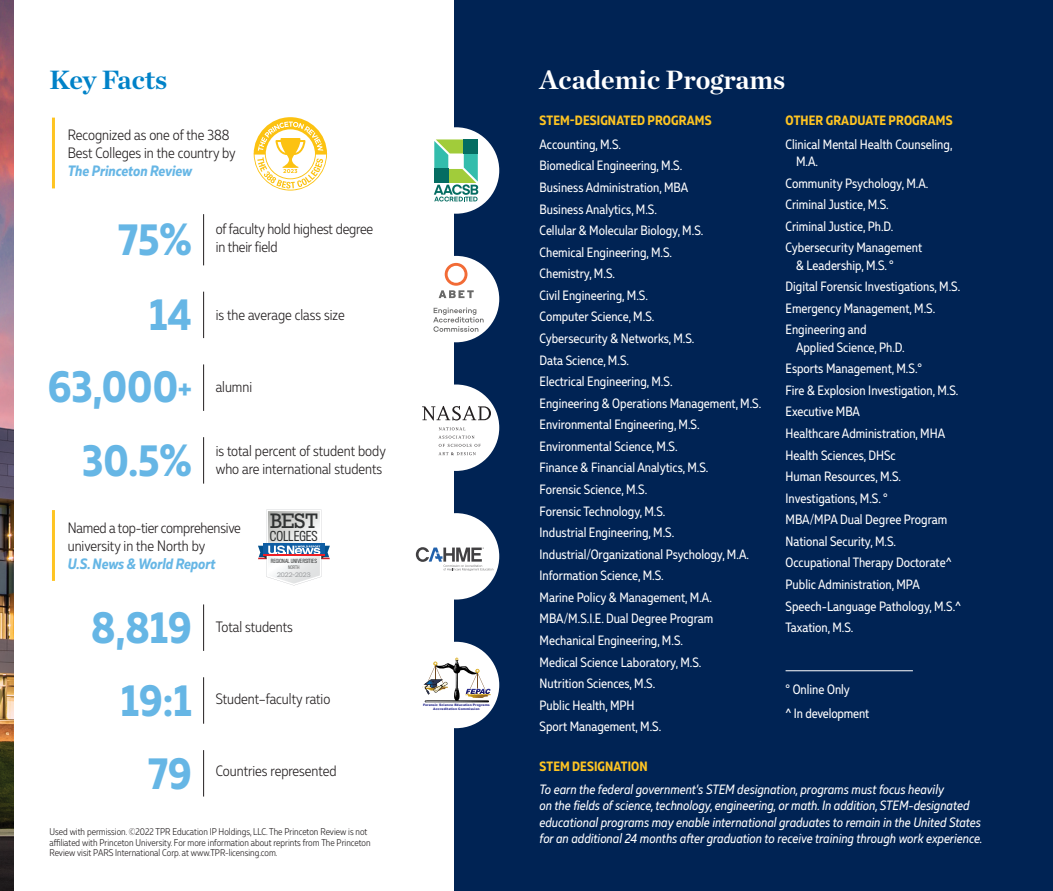
<style>
.page{position:relative;width:1053px;height:891px;background:#fff}
.page>*{position:absolute;margin:0;border:0;box-sizing:border-box;transform-origin:0 0}
.t1{font:700 45px/71.2px "Muller Narrow";color:#66b6e5}
.t2{font:700 30px "Muller Narrow";color:#66b6e5}
.t3{font:700 27px "Chronicle Deck";color:#fff}
.t4{font:700 27px "Chronicle Deck";letter-spacing:-.005em;color:#0082c8}
.t5{font:19.65px "Rockwell";color:#303232}
.t6{font:300 15px/18px "Muller Narrow";color:#231f20}
.t7{font:italic 700 15px "Muller Narrow";color:#66b6e5}
.t8{font:13.5px/21.6px "Muller Narrow";color:#fff}
.t9{font:italic 13.5px/16.5px "Muller Narrow";color:#fff}
.t10{font:700 13.5px "Muller Narrow";letter-spacing:.01em;color:#fec422}
.t11{font:12.75px "Titling Gothic FB Cond";color:#303232}
.t12{font:300 9.75px/10.5px "Muller Narrow";color:#231f20}
.t13{font:5.85px "Titling Gothic FB Normal";color:#a2a4a6}
.t14{font:5.25px "Titling Gothic FB Cond";color:#303232}
.t15{font:4.5px "Titling Gothic FB Cond";color:#666766}
.t16{font:900 3.15px/3.9px "Arial";color:#2e3192;text-align:center}
</style>
<div class="page">
<img style="left:254px;top:117px;width:73px;height:74px">
<img style="left:255px;top:155px;width:71px;height:35px">
<img style="left:258px;top:122px;width:65px;height:29px">
<svg style="left:257px;top:157px;width:66px;height:32px"></svg>
<div style="left:1040px;top:1px;width:13px;height:890px;background:#002354"></div>
<div style="left:454px;top:0;width:586px;height:890px;background:#002354"></div>
<hr style="left:786px;top:670px;width:127px;height:1px;background:#fff">
<div style="left:413px;top:513px;width:86px;height:87px;background:#fff;border-radius:50%"></div>
<svg style="left:416px;top:547px;width:77px;height:24px"></svg>
<div style="left:413px;top:642px;width:86px;height:86px;background:#fff;border-radius:50%"></div>
<svg style="left:422px;top:658px;width:69px;height:44px"></svg>
<div style="left:413px;top:127px;width:86px;height:87px;background:#fff;border-radius:50%"></div>
<svg style="left:434px;top:139px;width:44px;height:62px"></svg>
<div style="left:413px;top:256px;width:86px;height:86px;background:#fff;border-radius:50%"></div>
<svg style="left:439px;top:263px;width:35px;height:35px"></svg>
<svg style="left:433px;top:308px;width:51px;height:24px"></svg>
<div style="left:413px;top:385px;width:86px;height:86px;background:#fff;border-radius:50%"></div>
<svg style="left:422px;top:406px;width:69px;height:15px"></svg>
<svg style="left:439px;top:436px;width:41px;height:19px"></svg>
<svg style="left:439px;top:427px;width:26px;height:3px"></svg>
<hr style="left:203px;top:214px;width:1px;height:51px;background:#231f20">
<hr style="left:203px;top:437px;width:1px;height:47px;background:#231f20">
<hr style="left:203px;top:604px;width:1px;height:47px;background:#231f20">
<hr style="left:203px;top:292px;width:1px;height:46px;background:#231f20">
<hr style="left:203px;top:364px;width:1px;height:47px;background:#231f20">
<hr style="left:203px;top:677px;width:1px;height:47px;background:#231f20">
<hr style="left:203px;top:750px;width:1px;height:47px;background:#231f20">
<hr style="left:52px;top:118px;width:3px;height:70px;background:#fec422">
<hr style="left:52px;top:510px;width:3px;height:71px;background:#fec422">
<svg style="left:258px;top:510px;width:72px;height:75px"></svg>
<hr style="left:263px;top:554px;width:62px;height:1px;background:#fff">
<hr style="left:263px;top:555px;width:62px;height:1px;background:#ec1f26">
<img style="left:0;top:0;width:14px;height:891px">
<h3 class="t4" style="left:49px;top:58px;width:119px">Key Facts</h3>
<p class="t6" style="left:68px;top:126px;width:170px">Recognized as one of the 388<br>Best Colleges in the country by</p>
<p class="t7" style="left:68px;top:162px;width:126px">The Princeton Review</p>
<h1 class="t1" style="left:118px;top:204px;width:75px">75%</h1>
<p class="t6" style="left:216px;top:220px;width:159px">of faculty hold highest degree</p>
<p class="t6" style="left:216px;top:238px;width:63px">in their field</p>
<h1 class="t1" style="left:48px;top:279px;width:146px;text-indent:102px">14<br>63,000</h1>
<h2 class="t2" style="left:178px;top:371px;width:15px">+</h2>
<p class="t6" style="left:216px;top:305px;width:130px">is the average class size</p>
<p class="t6" style="left:216px;top:378px;width:38px">alumni</p>
<h1 class="t1" style="left:82px;top:425px;width:111px">30.5%</h1>
<p class="t6" style="left:216px;top:442px;width:172px">is total percent of student body</p>
<p class="t6" style="left:216px;top:460px;width:168px">who are international students</p>
<p class="t6" style="left:68px;top:519px;width:175px">Named a top-tier comprehensive university in the North by</p>
<p class="t7" style="left:68px;top:554px;width:149px">U.S. News &amp; World Report</p>
<h3 class="t5" style="left:270px;top:509px;width:49px">BEST</h3>
<p class="t11" style="left:270px;top:528px;width:49px">COLLEGES</p>
<p class="t14" style="left:271px;top:558px;width:48px">REGIONAL UNIVERSITIES</p>
<p class="t15" style="left:288px;top:565px;width:13px">NORTH</p>
<p class="t13" style="left:277px;top:571px;width:35px">2022-2023</p>
<h1 class="t1" style="left:91px;top:592px;width:102px">8,819</h1>
<p class="t6" style="left:216px;top:618px;width:79px">Total students</p>
<h1 class="t1" style="left:121px;top:665px;width:72px">19:1</h1>
<h1 class="t1" style="left:148px;top:738px;width:45px">79</h1>
<p class="t6" style="left:216px;top:689px;width:116px">Student–faculty ratio</p>
<p class="t6" style="left:216px;top:762px;width:122px">Countries represented</p>
<p class="t12" style="left:49px;top:826px;width:323px">Used with permission. ©2022 TPR Education IP Holdings, LLC. The Princeton Review is not affiliated with Princeton University. For more information about reprints from The Princeton<br>Review visit PARS International Corp. at www.TPR-licensing.com.</p>
<p class="t16" style="left:423px;top:703px;width:68px">Forensic Science Education Programs<br>Accreditation Commission</p>
<h3 class="t3" style="left:540px;top:58px;width:247px">Academic Programs</h3>
<p class="t10" style="left:540px;top:112px;width:173px">STEM-DESIGNATED PROGRAMS</p>
<p class="t8" style="left:540px;top:133px;width:223px">Accounting, M.S.<br>Biomedical Engineering, M.S.<br>Business Administration, MBA<br>Business Analytics, M.S.<br>Cellular &amp; Molecular Biology, M.S.<br>Chemical Engineering, M.S.<br>Chemistry, M.S.<br>Civil Engineering, M.S.<br>Computer Science, M.S.<br>Cybersecurity &amp; Networks, M.S.<br>Data Science, M.S.<br>Electrical Engineering, M.S.<br>Engineering &amp; Operations Management, M.S.<br>Environmental Engineering, M.S.<br>Environmental Science, M.S.<br>Finance &amp; Financial Analytics, M.S.<br>Forensic Science, M.S.<br>Forensic Technology, M.S.<br>Industrial Engineering, M.S.<br>Industrial/Organizational Psychology, M.A.<br>Information Science, M.S.<br>Marine Policy &amp; Management, M.A.<br>MBA/M.S.I.E. Dual Degree Program<br>Mechanical Engineering, M.S.<br>Medical Science Laboratory, M.S.<br>Nutrition Sciences, M.S.<br>Public Health, MPH<br>Sport Management, M.S.</p>
<p class="t10" style="left:786px;top:112px;width:168px">OTHER GRADUATE PROGRAMS</p>
<p class="t8" style="left:796px;top:136px;width:158px;line-height:17.2px;text-indent:-11px">Clinical Mental Health Counseling,<br>M.A.</p>
<p class="t8" style="left:786px;top:172px;width:144px">Community Psychology, M.A.<br>Criminal Justice, M.S.<br>Criminal Justice, Ph.D.<br>Cybersecurity Management</p>
<p class="t8" style="left:786px;top:254px;width:176px;text-indent:11px">&amp; Leadership, M.S. °<br>Digital Forensic Investigations, M.S.<br>Emergency Management, M.S.<br>Engineering and</p>
<p class="t8" style="left:786px;top:336px;width:177px;text-indent:11px">Applied Science, Ph.D.<br>Esports Management, M.S.°<br>Fire &amp; Explosion Investigation, M.S.<br>Executive MBA<br>Healthcare Administration, MHA<br>Health Sciences, DHSc<br>Human Resources, M.S.<br>Investigations, M.S. °<br>MBA/MPA Dual Degree Program<br>National Security, M.S.<br>Occupational Therapy Doctorate^<br>Public Administration, MPA<br>Speech-Language Pathology, M.S.^<br>Taxation, M.S.</p>
<p class="t8" style="left:786px;top:678px;width:85px;line-height:23.2px">° Online Only<br>^ In development</p>
<p class="t10" style="left:540px;top:757px;width:110px">STEM DESIGNATION</p>
<p class="t9" style="left:540px;top:781px;width:444px">To earn the federal government’s STEM designation, programs must focus heavily<br>on the fields of science, technology, engineering, or math. In addition, STEM-designated educational programs may enable international graduates to remain in the United States for an additional 24 months after graduation to receive training through work experience.</p>
</div>
